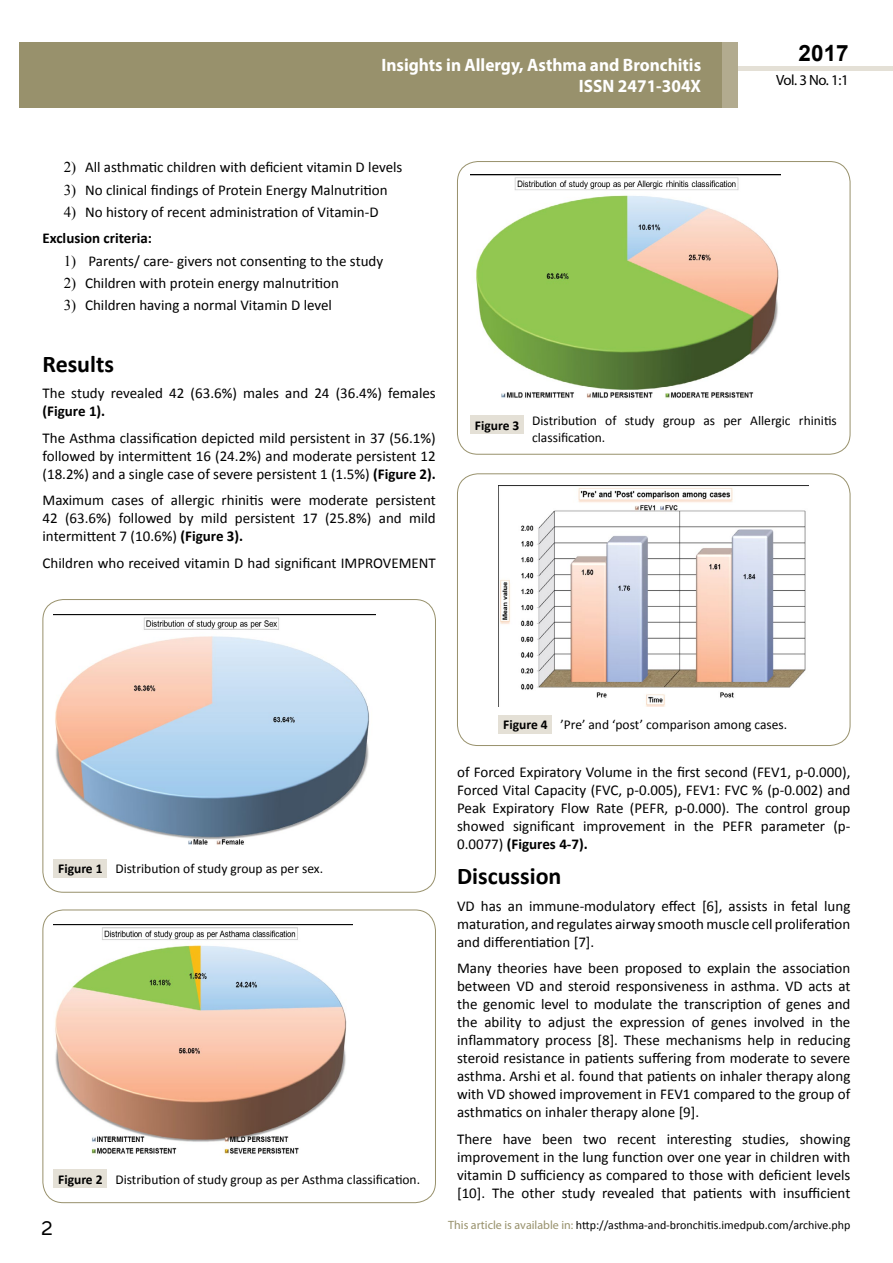
<style>
.page{position:relative;width:893px;height:1263px;background:#fff}
.page>*{position:absolute;margin:0;border:0;box-sizing:border-box;transform-origin:0 0}
.t1{font:25.5px "Tunga";color:#000}
.t2{font:700 24px "Calibri";color:#000}
.t3{font:700 22.5px "Arial";color:#000}
.t4{font:700 18px/21.6px "Myriad Pro";color:#fff;text-align:right;scale:.96 1}
.t5{font:15px/18px "Calibri";color:#000;text-align:justify}
.t6{font:700 15px "Calibri";color:#000}
.t7{font:14.85px "Myriad Pro";color:#000}
.t8{font:13.5px/16.2px "Calibri";color:#000}
.t9{font:12px "Calibri";color:#000}
.s1{font-family:"Times New Roman"}
.s2{font-weight:700}
.s3{font-family:"Myriad Pro";color:#98916c}
</style>
<div class="page">
<div style="left:722px;top:66px;width:171px;height:5px;background:#e4e0d6"></div>
<div style="left:19px;top:42px;width:706px;height:66px;background:#98916c"></div>
<div style="left:723px;top:42px;width:15px;height:66px;background:#b2ab8f"></div>
<div style="left:43px;top:599px;width:393px;height:294px;border:1px solid #98916c;border-radius:21px"></div>
<img style="left:54px;top:614px;width:321px;height:231px">
<div style="left:54px;top:859px;width:53px;height:18px;background:#e4e0d6"></div>
<div style="left:43px;top:910px;width:393px;height:293px;border:1px solid #98916c;border-radius:21px"></div>
<img style="left:54px;top:925px;width:299px;height:229px">
<div style="left:54px;top:1169px;width:53px;height:19px;background:#e4e0d6"></div>
<div style="left:457px;top:161px;width:393px;height:294px;border:1px solid #98916c;border-radius:21px"></div>
<img style="left:471px;top:174px;width:309px;height:224px">
<div style="left:471px;top:415px;width:53px;height:19px;background:#e4e0d6"></div>
<div style="left:457px;top:473px;width:393px;height:273px;border:1px solid #98916c;border-radius:21px"></div>
<img style="left:499px;top:486px;width:310px;height:220px">
<div style="left:499px;top:715px;width:53px;height:18px;background:#e4e0d6"></div>
<p class="t4" style="left:381px;top:53px;width:335px">Insights in Allergy, Asthma and Bronchitis<br>ISSN 2471-304X</p>
<p class="t5" style="left:64px;top:158px;width:340px"><span class="s1">2)</span> All asthmatic children with deficient vitamin D levels</p>
<p class="t5" style="left:64px;top:181px;width:325px"><span class="s1">3)</span> No clinical findings of Protein Energy Malnutrition</p>
<p class="t5" style="left:43px;top:199px;width:338px;line-height:26.5px;text-indent:21px"><span class="s1">4)</span> No history of recent administration of Vitamin-D<br><span class="s2">Exclusion criteria:</span></p>
<p class="t5" style="left:64px;top:252px;width:321px"><span class="s1">1)</span> Parents/ care- givers not consenting to the study</p>
<p class="t5" style="left:64px;top:274px;width:277px"><span class="s1">2)</span> Children with protein energy malnutrition</p>
<p class="t5" style="left:64px;top:296px;width:270px"><span class="s1">3)</span> Children having a normal Vitamin D level</p>
<h3 class="t3" style="left:799px;top:38px;width:52px">2017</h3>
<p class="t7" style="left:776px;top:71px;width:74px">Vol. 3 No. 1:1</p>
<h2 class="t2" style="left:43px;top:348px;width:73px">Results</h2>
<p class="t5" style="left:43px;top:384px;width:395px">The study revealed 42 (63.6%) males and 24 (36.4%) females</p>
<p class="t6" style="left:43px;top:402px;width:64px">(Figure 1).</p>
<p class="t5" style="left:43px;top:429px;width:395px">The Asthma classification depicted mild persistent in 37 (56.1%) followed by intermittent 16 (24.2%) and moderate persistent 12 (18.2%) and a single case of severe persistent 1 (1.5%) <span class="s2">(Figure 2).</span></p>
<p class="t5" style="left:43px;top:491px;width:395px">Maximum cases of allergic rhinitis were moderate persistent 42 (63.6%) followed by mild persistent 17 (25.8%) and mild intermittent 7 (10.6%) <span class="s2">(Figure 3).</span></p>
<p class="t5" style="left:43px;top:554px;width:395px">Children who received vitamin D had significant IMPROVEMENT</p>
<p class="t8" style="left:532px;top:413px;width:306px;text-indent:-57px"><span class="s2">Figure 3</span> Distribution of study group as per Allergic rhinitis classification.</p>
<p class="t8" style="left:58px;top:861px;width:266px"><span class="s2">Figure 1</span> Distribution of study group as per sex.</p>
<p class="t8" style="left:58px;top:1171px;width:363px"><span class="s2">Figure 2</span> Distribution of study group as per Asthma classification.</p>
<h1 class="t1" style="left:41px;top:1211px;width:13px">2</h1>
<p class="t8" style="left:503px;top:717px;width:286px"><span class="s2">Figure 4</span> ’Pre’ and ‘post’ comparison among cases.</p>
<p class="t5" style="left:457px;top:763px;width:395px">of Forced Expiratory Volume in the first second (FEV1, p-0.000), Forced Vital Capacity (FVC, p-0.005), FEV1: FVC % (p-0.002) and Peak Expiratory Flow Rate (PEFR, p-0.000). The control group showed significant improvement in the PEFR parameter (p-0.0077) <span class="s2">(Figures 4-7).</span></p>
<h2 class="t2" style="left:457px;top:861px;width:106px">Discussion</h2>
<p class="t5" style="left:457px;top:897px;width:395px">VD has an immune-modulatory effect [6], assists in fetal lung maturation, and regulates airway smooth muscle cell proliferation and differentiation [7].</p>
<p class="t5" style="left:457px;top:959px;width:395px">Many theories have been proposed to explain the association between VD and steroid responsiveness in asthma. VD acts at the genomic level to modulate the transcription of genes and the ability to adjust the expression of genes involved in the inflammatory process [8]. These mechanisms help in reducing steroid resistance in patients suffering from moderate to severe asthma. Arshi et al. found that patients on inhaler therapy along with VD showed improvement in FEV1 compared to the group of asthmatics on inhaler therapy alone [9].</p>
<p class="t5" style="left:457px;top:1130px;width:395px">There have been two recent interesting studies, showing improvement in the lung function over one year in children with vitamin D sufficiency as compared to those with deficient levels [10]. The other study revealed that patients with insufficient</p>
<p class="t9" style="left:448px;top:1218px;width:404px"><span class="s3">This article is available in:</span> http://asthma-and-bronchitis.imedpub.com/archive.php</p>
</div>
